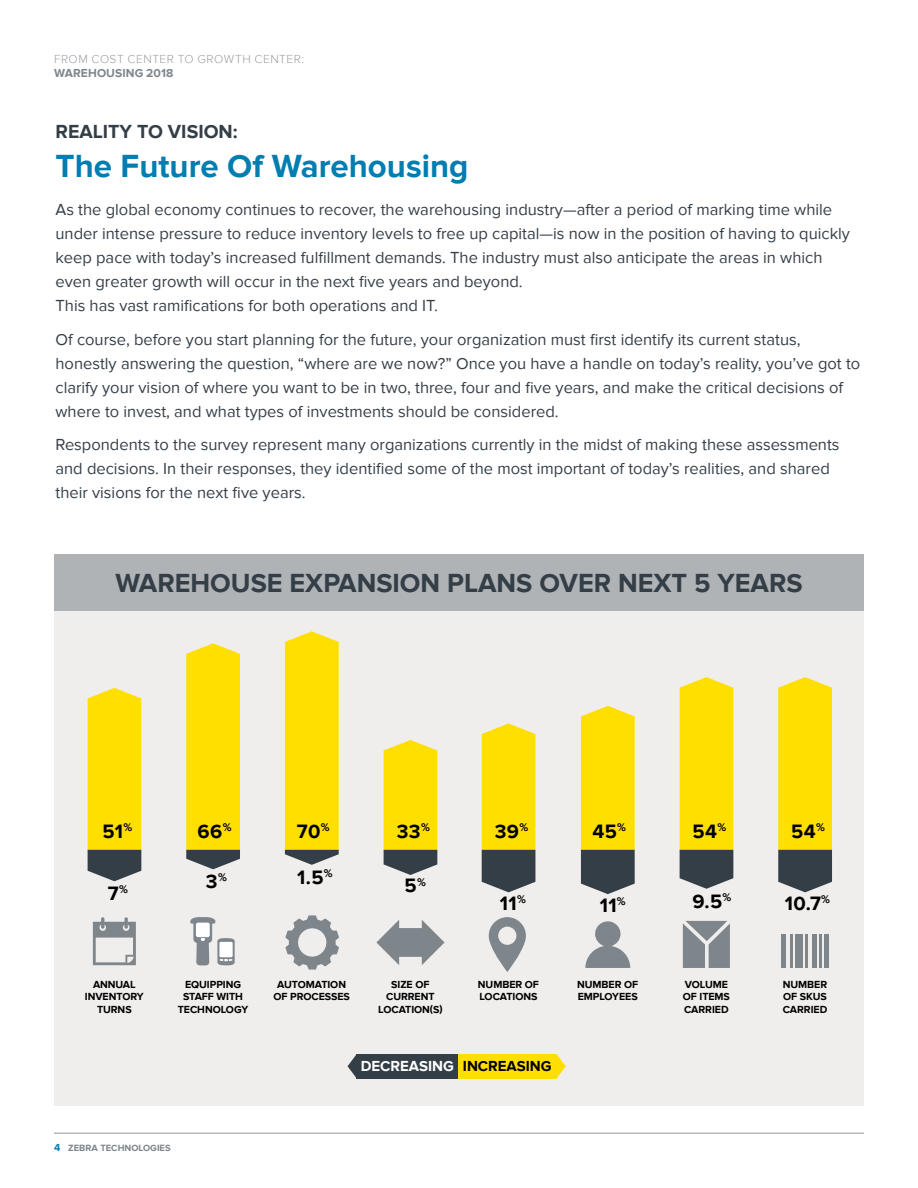
<style>
.page{position:relative;width:918px;height:1188px;background:#fff}
.page>*{position:absolute;margin:0;border:0;box-sizing:border-box;transform-origin:0 0}
.t1{font:700 33px "Proxima Nova";color:#007db1}
.t2{font:700 27px "Proxima Nova";color:#343e47}
.t3{font:700 19.95px "Proxima Nova";letter-spacing:.02em;color:#000}
.t4{font:700 19.5px "Proxima Nova";color:#343e47}
.t5{font:16.5px/24px "Proxima Nova";color:#343e47}
.t6{font:700 15px "Proxima Nova";color:#fff}
.t7{font:300 12px "Proxima Nova";letter-spacing:.04em;color:#999da2}
.t8{font:700 12px "Proxima Nova";letter-spacing:.01em;color:#7e868c}
.t9{font:700 10.65px/12.1px "Proxima Nova";letter-spacing:-.005em;color:#000;text-align:center}
.t10{font:700 9.3px "Proxima Nova";color:#7e868c}
.s1{color:#000}
.s2{font-size:10.5px;color:#007db1}
</style>
<div class="page">
<hr style="left:54px;top:1132px;width:810px;height:2px;background:#b6b8bc">
<div style="left:54px;top:555px;width:810px;height:551px;background:#f0eeed"></div>
<div style="left:396px;top:928px;width:29px;height:29px;background:#7e868c"></div>
<svg style="left:376px;top:920px;width:23px;height:45px"></svg>
<svg style="left:422px;top:920px;width:23px;height:45px"></svg>
<svg style="left:585px;top:921px;width:45px;height:47px"></svg>
<div style="left:781px;top:934px;width:5px;height:34px;background:#7e868c"></div>
<hr style="left:791px;top:934px;width:2px;height:34px;background:#7e868c">
<div style="left:795px;top:934px;width:8px;height:34px;background:#7e868c"></div>
<div style="left:812px;top:934px;width:5px;height:34px;background:#7e868c"></div>
<hr style="left:825px;top:934px;width:4px;height:34px;background:#7e868c">
<hr style="left:820px;top:934px;width:2px;height:34px;background:#7e868c">
<hr style="left:805px;top:934px;width:3px;height:34px;background:#7e868c">
<svg style="left:285px;top:631px;width:54px;height:234px;background:#f5d90e"></svg>
<svg style="left:489px;top:917px;width:37px;height:55px"></svg>
<svg style="left:285px;top:915px;width:54px;height:55px"></svg>
<svg style="left:88px;top:688px;width:53px;height:193px;background:#e2c916"></svg>
<svg style="left:186px;top:643px;width:54px;height:226px;background:#f1d512"></svg>
<svg style="left:384px;top:740px;width:53px;height:135px;background:#dfc81c"></svg>
<svg style="left:482px;top:723px;width:53px;height:169px;background:#d1bc1e"></svg>
<svg style="left:581px;top:706px;width:54px;height:188px;background:#d3be1b"></svg>
<svg style="left:680px;top:677px;width:53px;height:212px;background:#ddc617"></svg>
<svg style="left:778px;top:677px;width:54px;height:215px;background:#dbc419"></svg>
<svg style="left:683px;top:921px;width:47px;height:47px;background:#8e9499"></svg>
<svg style="left:93px;top:917px;width:43px;height:48px"></svg>
<svg style="left:190px;top:917px;width:45px;height:48px"></svg>
<div style="left:54px;top:555px;width:810px;height:56px;background:#b0b3b6"></div>
<div style="left:458px;top:1054px;width:99px;height:24px;background:#ffdf00"></div>
<div style="left:357px;top:1054px;width:101px;height:24px;background:#343e47"></div>
<svg style="left:557px;top:1054px;width:9px;height:24px"></svg>
<svg style="left:348px;top:1054px;width:9px;height:24px"></svg>
<p class="t7" style="left:54px;top:53px;width:252px">FROM COST CENTER TO GROWTH CENTER:</p>
<p class="t8" style="left:54px;top:66px;width:121px">WAREHOUSING 2018</p>
<p class="t4" style="left:56px;top:121px;width:184px">REALITY TO VISION:</p>
<h1 class="t1" style="left:56px;top:147px;width:415px">The Future Of Warehousing</h1>
<p class="t5" style="left:56px;top:198px;width:796px">As the global economy continues to recover, the warehousing industry—after a period of marking time while under intense pressure to reduce inventory levels to free up capital—is now in the position of having to quickly keep pace with today’s increased fulfillment demands. The industry must also anticipate the areas in which even greater growth will occur in the next five years and beyond.<br>This has vast ramifications for both operations and IT.</p>
<p class="t5" style="left:56px;top:327px;width:806px">Of course, before you start planning for the future, your organization must first identify its current status, honestly answering the question, “where are we now?” Once you have a handle on today’s reality, you’ve got to clarify your vision of where you want to be in two, three, four and five years, and make the critical decisions of where to invest, and what types of investments should be considered.</p>
<p class="t5" style="left:56px;top:433px;width:786px">Respondents to the survey represent many organizations currently in the midst of making these assessments and decisions. In their responses, they identified some of the most important of today’s realities, and shared their visions for the next five years.</p>
<h2 class="t2" style="left:115px;top:568px;width:689px">WAREHOUSE EXPANSION PLANS OVER NEXT 5 YEARS</h2>
<p class="t3" style="left:102px;top:820px;width:31px">51<sup>%</sup></p>
<p class="t3" style="left:108px;top:882px;width:22px">7<sup>%</sup></p>
<p class="t9" style="left:85px;top:979px;width:60px">ANNUAL<br>INVENTORY<br>TURNS</p>
<p class="t3" style="left:198px;top:820px;width:35px">66<sup>%</sup></p>
<p class="t3" style="left:206px;top:870px;width:22px">3<sup>%</sup></p>
<p class="t3" style="left:297px;top:820px;width:34px">70<sup>%</sup></p>
<p class="t3" style="left:297px;top:865px;width:37px">1.5<sup>%</sup></p>
<p class="t3" style="left:397px;top:820px;width:35px">33<sup>%</sup></p>
<p class="t3" style="left:404px;top:874px;width:23px">5<sup>%</sup></p>
<p class="t3" style="left:495px;top:820px;width:35px">39<sup>%</sup></p>
<p class="t3" style="left:500px;top:892px;width:28px">11<sup>%</sup></p>
<p class="t3" style="left:592px;top:820px;width:35px">45<sup>%</sup></p>
<p class="t3" style="left:600px;top:894px;width:28px">11<sup>%</sup></p>
<p class="t9" style="left:178px;top:979px;width:72px">EQUIPPING<br>STAFF WITH<br>TECHNOLOGY</p>
<p class="t9" style="left:273px;top:979px;width:78px">AUTOMATION<br>OF PROCESSES</p>
<p class="t9" style="left:378px;top:979px;width:66px">SIZE OF<br>CURRENT<br>LOCATION(S)</p>
<p class="t9" style="left:478px;top:979px;width:63px;text-align:left">NUMBER OF<br>LOCATIONS</p>
<p class="t6" style="left:361px;top:1058px;width:192px">DECREASING <span class="s1">INCREASING</span></p>
<p class="t9" style="left:577px;top:979px;width:63px;text-align:left">NUMBER OF<br>EMPLOYEES</p>
<p class="t10" style="left:54px;top:1143px;width:118px"><span class="s2">4</span> ZEBRA TECHNOLOGIES</p>
<p class="t3" style="left:693px;top:820px;width:35px">54<sup>%</sup></p>
<p class="t3" style="left:692px;top:890px;width:41px">9.5<sup>%</sup></p>
<p class="t9" style="left:683px;top:979px;width:49px;text-align:left">VOLUME<br>OF ITEMS<br>CARRIED</p>
<p class="t3" style="left:791px;top:820px;width:35px">54<sup>%</sup></p>
<p class="t3" style="left:785px;top:892px;width:47px">10.7<sup>%</sup></p>
<p class="t9" style="left:783px;top:979px;width:46px;text-align:justify">NUMBER OF SKUS CARRIED</p>
</div>
